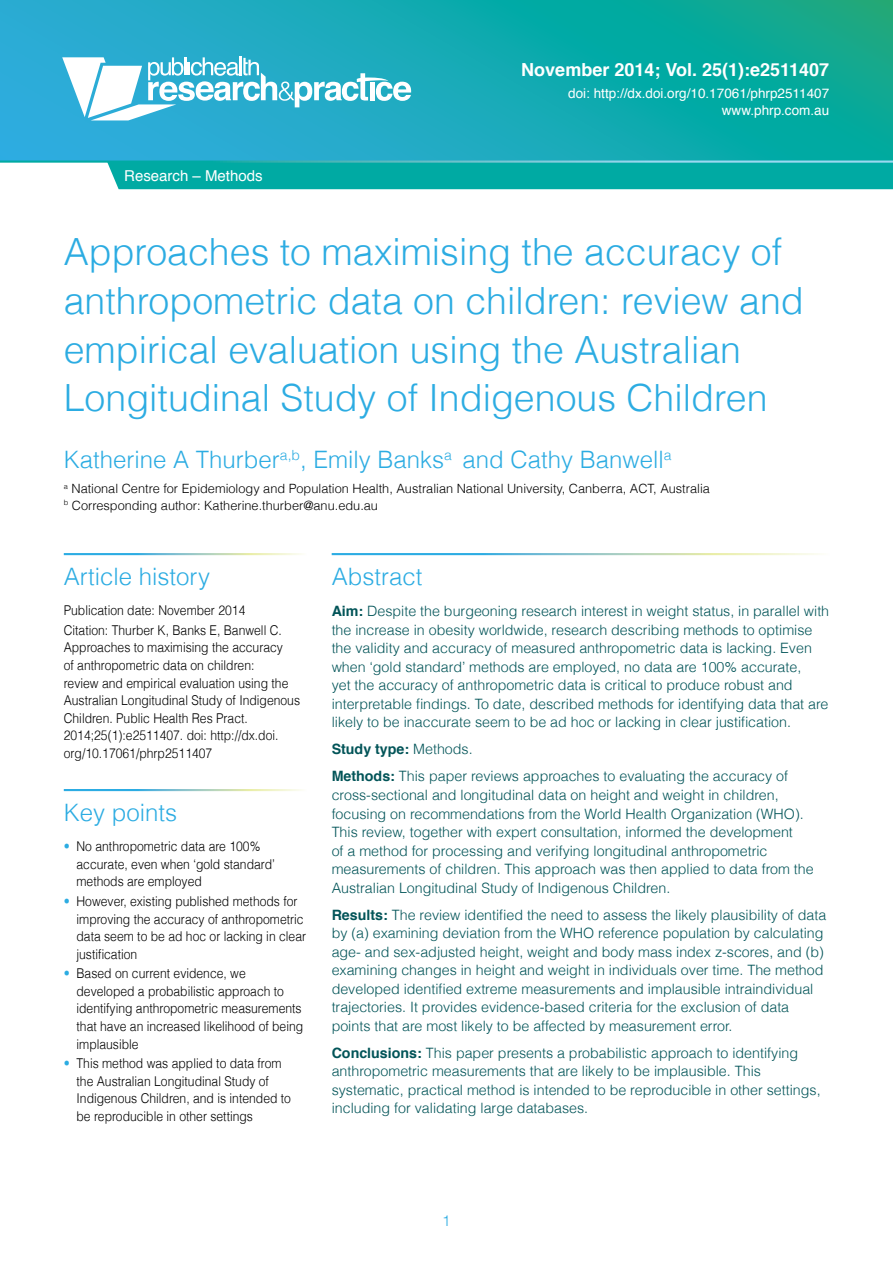
<style>
.page{position:relative;width:893px;height:1263px;background:#fff}
.page>*{position:absolute;margin:0;border:0;box-sizing:border-box;transform-origin:0 0}
.Heading_1{font:300 37.5px/48.8px "Helvetica";color:#2cace2}
.Author{font:300 24px "Helvetica";color:#2cace2}
.Abstract{font:300 24px "Helvetica";color:#2cace2}
.Vol_Iss_Month_Year_e{font:700 18px "Helvetica";color:#fff}
.t1{font:15px "Helvetica";color:#fff}
.t2{font:300 15px "Helvetica";color:#2cace2}
.AbstractText{font:300 14.25px/18.5px "Helvetica";color:#025458}
.AbstractText-2{font:700 14.25px "Helvetica";color:#025458}
.SidebarText{font:300 13.5px/17.5px "Helvetica";color:#000;scale:.9 1}
.FirstPageHeader{font:13.5px "Helvetica";color:#fff}
.Affiliation{font:300 12.75px "Helvetica";color:#000}
.s1{color:#2cace2}
.s2{font-weight:700}
.s3{font-weight:300}
</style>
<div class="page">
<div style="left:107px;top:163px;width:786px;height:26px;background:#00aaa3"></div>
<svg style="left:0;top:0;width:893px;height:161px;background:#15aab4"></svg>
<svg style="left:62px;top:56px;width:349px;height:64px"></svg>
<p class="t1" style="left:124px;top:164px;width:140px">Research – Methods</p>
<p class="Vol_Iss_Month_Year_e" style="left:521px;top:55px;width:309px">November 2014; Vol. 25(1):e2511407</p>
<p class="FirstPageHeader" style="left:568px;top:83px;width:262px">doi: http://dx.doi.org/10.17061/phrp2511407</p>
<p class="FirstPageHeader" style="left:722px;top:100px;width:109px">www.phrp.com.au</p>
<h1 class="Heading_1" style="left:64px;top:226px;width:741px">Approaches to maximising the accuracy of anthropometric data on children: review and empirical evaluation using the Australian Longitudinal Study of Indigenous Children</h1>
<p class="Author" style="left:64px;top:440px;width:609px">Katherine A Thurber<sup>a,b</sup>, Emily Banks<sup>a</sup> and Cathy Banwell<sup>a</sup></p>
<p class="Affiliation" style="left:64px;top:478px;width:648px"><sup>a</sup> National Centre for Epidemiology and Population Health, Australian National University, Canberra, ACT, Australia</p>
<p class="Affiliation" style="left:64px;top:495px;width:316px"><sup>b</sup> Corresponding author: Katherine.thurber@anu.edu.au</p>
<p class="Abstract" style="left:64px;top:557px;width:148px">Article history</p>
<p class="SidebarText" style="left:64px;top:601px;width:203px">Publication date: November 2014</p>
<p class="SidebarText" style="left:64px;top:621px;width:264px">Citation: Thurber K, Banks E, Banwell C.<br>Approaches to maximising the accuracy<br>of anthropometric data on children:<br>review and empirical evaluation using the Australian Longitudinal Study of Indigenous Children. Public Health Res Pract.<br>2014;25(1):e2511407. doi: http://dx.doi. org/10.17061/phrp2511407</p>
<p class="Abstract" style="left:64px;top:793px;width:115px">Key points</p>
<p class="SidebarText" style="left:77px;top:837px;width:222px;text-indent:-13px"><span class="s1">•</span> No anthropometric data are 100% accurate, even when ‘gold standard’ methods are employed</p>
<p class="SidebarText" style="left:77px;top:892px;width:257px;text-indent:-13px"><span class="s1">•</span> However, existing published methods for improving the accuracy of anthropometric data seem to be ad hoc or lacking in clear justification</p>
<p class="SidebarText" style="left:77px;top:964px;width:253px;text-indent:-13px"><span class="s1">•</span> Based on current evidence, we developed a probabilistic approach to identifying anthropometric measurements that have an increased likelihood of being implausible</p>
<p class="SidebarText" style="left:77px;top:1054px;width:240px;text-indent:-13px"><span class="s1">•</span> This method was applied to data from the Australian Longitudinal Study of Indigenous Children, and is intended to be reproducible in other settings</p>
<p class="Abstract" style="left:332px;top:557px;width:92px">Abstract</p>
<p class="AbstractText" style="left:332px;top:601px;width:499px"><span class="s2">Aim:</span> Despite the burgeoning research interest in weight status, in parallel with the increase in obesity worldwide, research describing methods to optimise the validity and accuracy of measured anthropometric data is lacking. Even when ‘gold standard’ methods are employed, no data are 100% accurate,<br>yet the accuracy of anthropometric data is critical to produce robust and interpretable findings. To date, described methods for identifying data that are likely to be inaccurate seem to be ad hoc or lacking in clear justification.</p>
<p class="AbstractText-2" style="left:332px;top:738px;width:142px">Study type: <span class="s3">Methods.</span></p>
<p class="AbstractText" style="left:332px;top:766px;width:484px"><span class="s2">Methods:</span> This paper reviews approaches to evaluating the accuracy of cross-sectional and longitudinal data on height and weight in children, focusing on recommendations from the World Health Organization (WHO).<br>This review, together with expert consultation, informed the development<br>of a method for processing and verifying longitudinal anthropometric measurements of children. This approach was then applied to data from the Australian Longitudinal Study of Indigenous Children.</p>
<p class="AbstractText" style="left:332px;top:905px;width:496px"><span class="s2">Results:</span> The review identified the need to assess the likely plausibility of data by (a) examining deviation from the WHO reference population by calculating age- and sex-adjusted height, weight and body mass index z-scores, and (b) examining changes in height and weight in individuals over time. The method developed identified extreme measurements and implausible intraindividual trajectories. It provides evidence-based criteria for the exclusion of data points that are most likely to be affected by measurement error.</p>
<p class="AbstractText" style="left:332px;top:1043px;width:490px"><span class="s2">Conclusions:</span> This paper presents a probabilistic approach to identifying anthropometric measurements that are likely to be implausible. This systematic, practical method is intended to be reproducible in other settings, including for validating large databases.</p>
<p class="t2" style="left:442px;top:1208px;width:10px">1</p>
</div>
